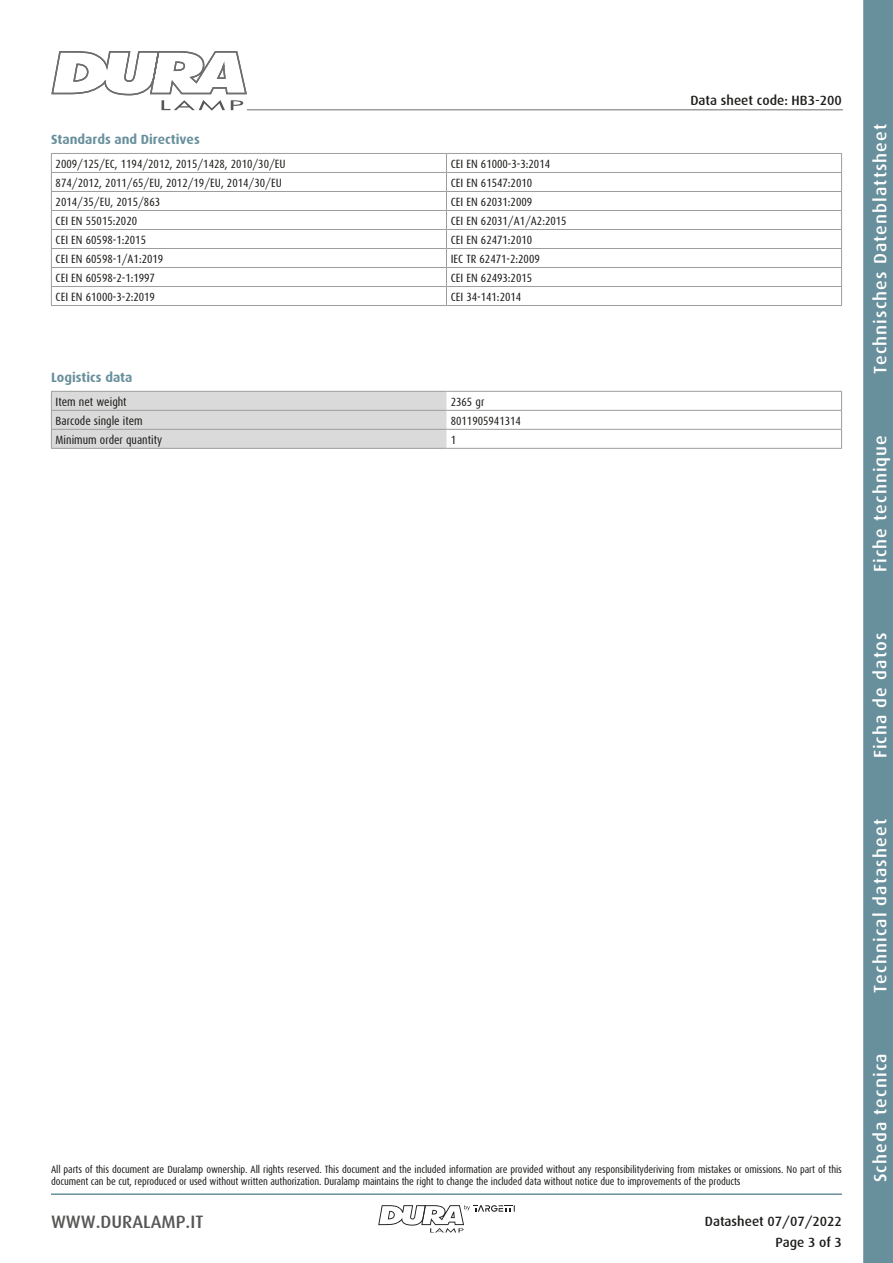
<style>
.page{position:relative;width:893px;height:1263px;background:#fff}
.page>*{position:absolute;margin:0;border:0;box-sizing:border-box;transform-origin:0 0}
.t1{font:500 18px "Dax";letter-spacing:.06em;color:#fff}
.t2{font:500 18px "Dax";color:#575756}
.t3{font:500 13.5px/21.3px "Dax";color:#1d1d1b;text-align:right}
.t4{font:700 13.5px "Dax";color:#68909c}
.t5{font:12px "Dax Condensed";color:#1d1d1b}
.t6{font:10.5px/12px "Dax Condensed";letter-spacing:-.01em;color:#1d1d1b}
</style>
<div class="page">
<svg style="left:863px;top:0;width:30px;height:1263px;background:#6b929e"></svg>
<hr style="left:51px;top:1193px;width:791px;height:2px;background:#68909c">
<svg style="left:51px;top:51px;width:197px;height:60px"></svg>
<svg style="left:378px;top:1205px;width:137px;height:28px"></svg>
<hr style="left:247px;top:109px;width:596px;height:1px;background:#9d9d9c">
<hr style="left:51px;top:153px;width:395px;height:1px;background:#9d9d9c">
<hr style="left:446px;top:153px;width:396px;height:1px;background:#9d9d9c">
<hr style="left:51px;top:172px;width:395px;height:1px;background:#9d9d9c">
<hr style="left:446px;top:172px;width:396px;height:1px;background:#9d9d9c">
<hr style="left:51px;top:191px;width:395px;height:1px;background:#9d9d9c">
<hr style="left:446px;top:191px;width:396px;height:1px;background:#9d9d9c">
<hr style="left:51px;top:210px;width:395px;height:1px;background:#9d9d9c">
<hr style="left:446px;top:210px;width:396px;height:1px;background:#9d9d9c">
<hr style="left:51px;top:229px;width:395px;height:1px;background:#9d9d9c">
<hr style="left:446px;top:229px;width:396px;height:1px;background:#9d9d9c">
<hr style="left:51px;top:248px;width:395px;height:1px;background:#9d9d9c">
<hr style="left:446px;top:248px;width:396px;height:1px;background:#9d9d9c">
<hr style="left:51px;top:267px;width:395px;height:1px;background:#9d9d9c">
<hr style="left:446px;top:267px;width:396px;height:1px;background:#9d9d9c">
<hr style="left:51px;top:286px;width:395px;height:1px;background:#9d9d9c">
<svg style="left:51px;top:154px;width:1px;height:151px"></svg>
<hr style="left:446px;top:286px;width:396px;height:1px;background:#9d9d9c">
<svg style="left:446px;top:154px;width:1px;height:151px"></svg>
<svg style="left:841px;top:154px;width:1px;height:151px"></svg>
<hr style="left:51px;top:305px;width:395px;height:1px;background:#9d9d9c">
<hr style="left:446px;top:305px;width:396px;height:1px;background:#9d9d9c">
<hr style="left:446px;top:391px;width:396px;height:1px;background:#9d9d9c">
<hr style="left:446px;top:410px;width:396px;height:1px;background:#9d9d9c">
<hr style="left:446px;top:429px;width:396px;height:1px;background:#9d9d9c">
<svg style="left:841px;top:392px;width:1px;height:56px"></svg>
<hr style="left:446px;top:448px;width:396px;height:1px;background:#9d9d9c">
<svg style="left:51px;top:391px;width:395px;height:57px;background:#d6d6d6"></svg>
<hr style="left:51px;top:448px;width:395px;height:1px;background:#9d9d9c">
<p class="t4" style="left:51px;top:132px;width:150px">Standards and Directives</p>
<p class="t5" style="left:56px;top:157px;width:232px">2009/125/EC, 1194/2012, 2015/1428, 2010/30/EU</p>
<p class="t5" style="left:451px;top:157px;width:101px">CEI EN 61000-3-3:2014</p>
<p class="t5" style="left:56px;top:177px;width:228px">874/2012, 2011/65/EU, 2012/19/EU, 2014/30/EU</p>
<p class="t5" style="left:451px;top:177px;width:83px">CEI EN 61547:2010</p>
<p class="t5" style="left:56px;top:196px;width:106px">2014/35/EU, 2015/863</p>
<p class="t5" style="left:451px;top:196px;width:83px">CEI EN 62031:2009</p>
<p class="t5" style="left:56px;top:215px;width:83px">CEI EN 55015:2020</p>
<p class="t5" style="left:451px;top:215px;width:117px">CEI EN 62031/A1/A2:2015</p>
<p class="t5" style="left:56px;top:234px;width:92px">CEI EN 60598-1:2015</p>
<p class="t5" style="left:451px;top:234px;width:83px">CEI EN 62471:2010</p>
<p class="t5" style="left:56px;top:253px;width:109px">CEI EN 60598-1/A1:2019</p>
<p class="t5" style="left:451px;top:253px;width:91px">IEC TR 62471-2:2009</p>
<p class="t5" style="left:56px;top:272px;width:101px">CEI EN 60598-2-1:1997</p>
<p class="t5" style="left:451px;top:272px;width:83px">CEI EN 62493:2015</p>
<p class="t5" style="left:56px;top:291px;width:101px">CEI EN 61000-3-2:2019</p>
<p class="t5" style="left:451px;top:291px;width:72px">CEI 34-141:2014</p>
<p class="t4" style="left:51px;top:370px;width:83px">Logistics data</p>
<p class="t5" style="left:56px;top:395px;width:72px">Item net weight</p>
<p class="t5" style="left:451px;top:395px;width:35px">2365 gr</p>
<p class="t5" style="left:56px;top:414px;width:89px">Barcode single item</p>
<p class="t5" style="left:451px;top:414px;width:72px">8011905941314</p>
<p class="t5" style="left:56px;top:433px;width:108px">Minimum order quantity</p>
<p class="t5" style="left:451px;top:433px;width:7px">1</p>
<p class="t3" style="left:690px;top:90px;width:153px">Data sheet code: HB3-200</p>
<p class="t6" style="left:51px;top:1163px;width:792px">All parts of this document are Duralamp ownership. All rights reserved. This document and the included information are provided without any responsibilityderiving from mistakes or omissions. No part of this document can be cut, reproduced or used without written authorization. Duralamp maintains the right to change the included data without notice due to improvements of the products</p>
<h1 class="t2" style="left:51px;top:1212px;width:154px">WWW.DURALAMP.IT</h1>
<p class="t3" style="left:705px;top:1211px;width:139px">Datasheet 07/07/2022<br>Page 3 of 3</p>
<h1 class="t1" style="left:870px;top:374px;width:252px;rotate:-90deg">Technisches Datenblattsheet</h1>
<h1 class="t1" style="left:870px;top:572px;width:139px;rotate:-90deg">Fiche technique</h1>
<h1 class="t1" style="left:870px;top:758px;width:127px;rotate:-90deg">Ficha de datos</h1>
<h1 class="t1" style="left:870px;top:993px;width:175px;rotate:-90deg">Technical datasheet</h1>
<h1 class="t1" style="left:870px;top:1182px;width:130px;rotate:-90deg">Scheda tecnica</h1>
</div>
